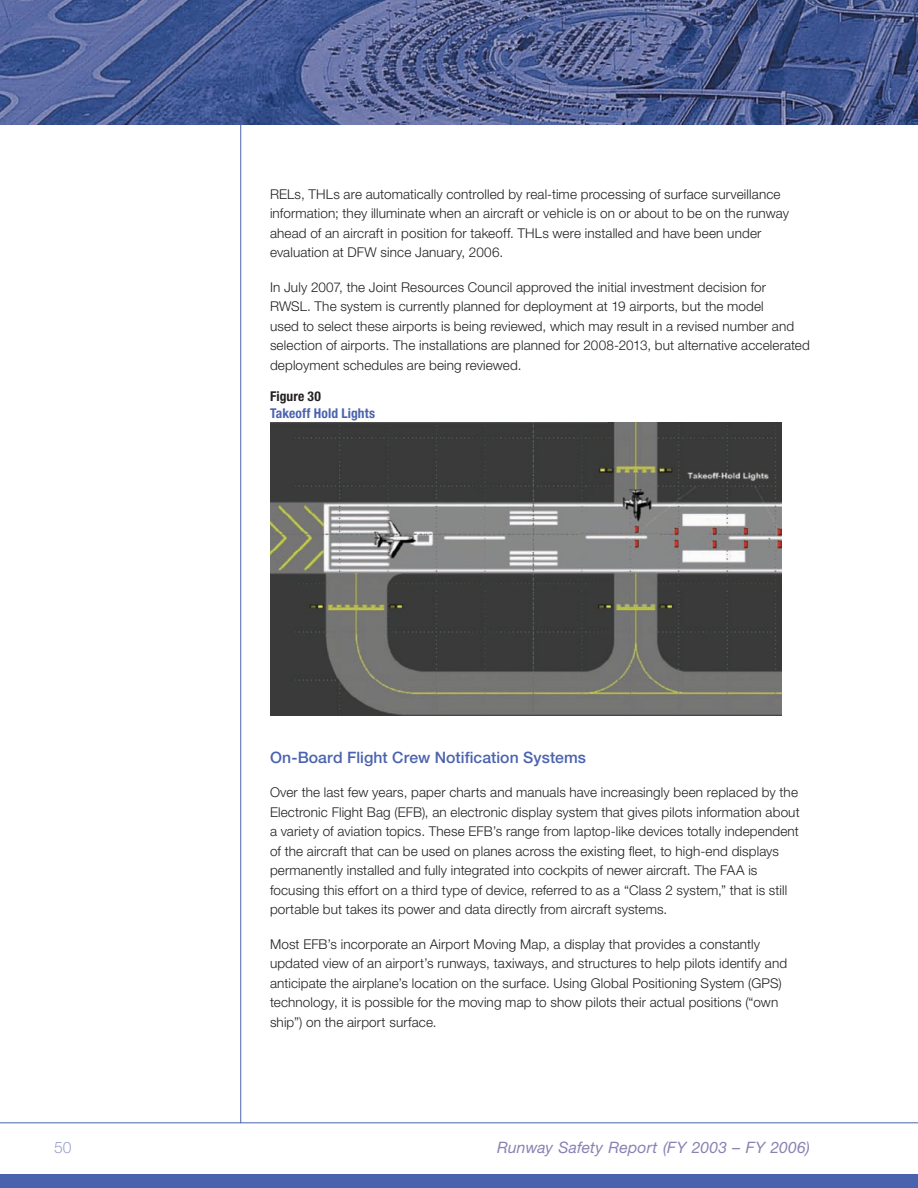
<style>
.page{position:relative;width:918px;height:1188px;background:#fff}
.page>*{position:absolute;margin:0;border:0;box-sizing:border-box;transform-origin:0 0}
.t1{font:500 15.75px "Helvetica Neue LT Std";letter-spacing:.005em;color:#4b63ae}
.t2{font:italic 15.75px "Helvetica Neue LT Std";letter-spacing:.005em;color:#8883b3}
.t3{font:300 15.75px "Helvetica Neue LT Std";color:#9ba1d1}
.t4{font:300 13.5px/19.5px "Helvetica Neue LT Std";letter-spacing:.01em;color:#231f20}
.t5{font:700 condensed 13.5px "Helvetica Neue LT Std";letter-spacing:.01em;color:#4b63ae}
.t6{font:700 condensed 13.5px "Helvetica Neue LT Std";letter-spacing:.01em;color:#231f20}
</style>
<div class="page">
<hr style="left:240px;top:0;width:1px;height:1123px;background:#4b63ae">
<img style="left:0;top:0;width:918px;height:124px">
<div style="left:0;top:1174px;width:918px;height:14px;background:#4b63ae"></div>
<hr style="left:0;top:1122px;width:918px;height:1px;background:#4b63ae">
<img style="left:270px;top:423px;width:512px;height:293px">
<p class="t4" style="left:270px;top:184px;width:521px">RELs, THLs are automatically controlled by real-time processing of surface surveillance information; they illuminate when an aircraft or vehicle is on or about to be on the runway ahead of an aircraft in position for takeoff. THLs were installed and have been under evaluation at DFW since January, 2006.</p>
<p class="t4" style="left:270px;top:277px;width:541px">In July 2007, the Joint Resources Council approved the initial investment decision for RWSL. The system is currently planned for deployment at 19 airports, but the model<br>used to select these airports is being reviewed, which may result in a revised number and selection of airports. The installations are planned for 2008-2013, but alternative accelerated deployment schedules are being reviewed.</p>
<p class="t6" style="left:270px;top:388px;width:52px">Figure 30</p>
<p class="t5" style="left:270px;top:405px;width:107px">Takeoff Hold Lights</p>
<p class="t1" style="left:270px;top:748px;width:318px">On-Board Flight Crew Notification Systems</p>
<p class="t4" style="left:270px;top:782px;width:531px">Over the last few years, paper charts and manuals have increasingly been replaced by the Electronic Flight Bag (EFB), an electronic display system that gives pilots information about a variety of aviation topics. These EFB’s range from laptop-like devices totally independent of the aircraft that can be used on planes across the existing fleet, to high-end displays permanently installed and fully integrated into cockpits of newer aircraft. The FAA is focusing this effort on a third type of device, referred to as a “Class 2 system,” that is still portable but takes its power and data directly from aircraft systems.</p>
<p class="t4" style="left:270px;top:934px;width:519px">Most EFB’s incorporate an Airport Moving Map, a display that provides a constantly updated view of an airport’s runways, taxiways, and structures to help pilots identify and anticipate the airplane’s location on the surface. Using Global Positioning System (GPS) technology, it is possible for the moving map to show pilots their actual positions (“own ship”) on the airport surface.</p>
<p class="t3" style="left:54px;top:1138px;width:19px">50</p>
<p class="t2" style="left:497px;top:1138px;width:314px">Runway Safety Report (FY 2003 – FY 2006)</p>
</div>
